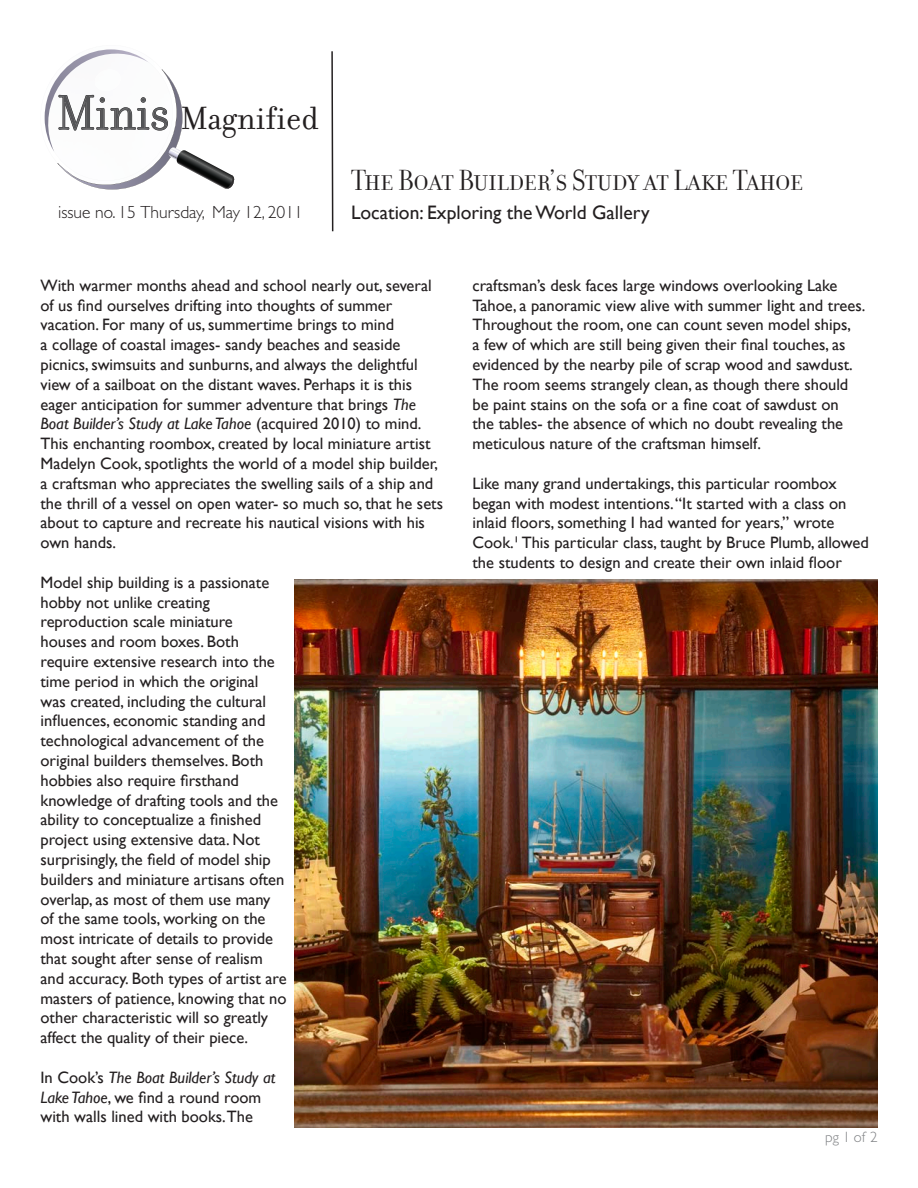
<style>
.page{position:relative;width:918px;height:1188px;background:#fff}
.page>*{position:absolute;margin:0;border:0;box-sizing:border-box;transform-origin:0 0}
.t1{font:34.65px "Filosofia Regular Lining";color:#231f20}
.t2{font:31.5px "Filosofia Grand S Caps";color:#231f20}
.t3{font:19.5px "Gill Sans";color:#231f20}
.t4{font:300 17.7px "Gill Sans MT Std";color:#231f20}
.t5{font:16.5px/19.8px "Gill Sans";color:#231f20}
.t6{font:300 15px "Gill Sans MT Std";color:#808285}
.s1{font-size:52.65px}
.s2{font-style:italic}
</style>
<div class="page">
<svg style="left:44px;top:49px;width:191px;height:141px"></svg>
<img style="left:93px;top:69px;width:29px;height:22px">
<svg style="left:331px;top:51px;width:3px;height:181px"></svg>
<img style="left:294px;top:579px;width:584px;height:548px">
<p class="t1" style="left:56px;top:99px;width:264px"><span class="s1">Minis</span> Magnified</p>
<p class="t4" style="left:58px;top:202px;width:246px">issue no. 15 Thursday, May 12, 2011</p>
<p class="t2" style="left:351px;top:163px;width:454px">The Boat Builder’s Study at Lake Tahoe</p>
<p class="t3" style="left:351px;top:201px;width:300px">Location: Exploring the World Gallery</p>
<p class="t5" style="left:40px;top:276px;width:404px">With warmer months ahead and school nearly out, several of us find ourselves drifting into thoughts of summer vacation. For many of us, summertime brings to mind<br>a collage of coastal images- sandy beaches and seaside picnics, swimsuits and sunburns, and always the delightful view of a sailboat on the distant waves. Perhaps it is this eager anticipation for summer adventure that brings <span class="s2">The Boat Builder’s Study at Lake Tahoe</span> (acquired 2010) to mind.<br>This enchanting roombox, created by local miniature artist Madelyn Cook, spotlights the world of a model ship builder, a craftsman who appreciates the swelling sails of a ship and the thrill of a vessel on open water- so much so, that he sets about to capture and recreate his nautical visions with his own hands.</p>
<p class="t5" style="left:40px;top:573px;width:248px">Model ship building is a passionate hobby not unlike creating reproduction scale miniature<br>houses and room boxes. Both require extensive research into the time period in which the original was created, including the cultural influences, economic standing and technological advancement of the original builders themselves. Both hobbies also require firsthand knowledge of drafting tools and the ability to conceptualize a finished project using extensive data. Not surprisingly, the field of model ship builders and miniature artisans often overlap, as most of them use many of the same tools, working on the most intricate of details to provide that sought after sense of realism and accuracy. Both types of artist are masters of patience, knowing that no other characteristic will so greatly affect the quality of their piece.</p>
<p class="t5" style="left:40px;top:1068px;width:236px">In Cook’s <span class="s2">The Boat Builder’s Study at<br>Lake Tahoe</span>, we find a round room with walls lined with books.The</p>
<p class="t5" style="left:473px;top:276px;width:394px">craftsman’s desk faces large windows overlooking Lake Tahoe, a panoramic view alive with summer light and trees.<br>Throughout the room, one can count seven model ships,<br>a few of which are still being given their final touches, as evidenced by the nearby pile of scrap wood and sawdust.<br>The room seems strangely clean, as though there should be paint stains on the sofa or a fine coat of sawdust on<br>the tables- the absence of which no doubt revealing the meticulous nature of the craftsman himself.</p>
<p class="t5" style="left:473px;top:474px;width:398px">Like many grand undertakings, this particular roombox began with modest intentions. “It started with a class on inlaid floors, something I had wanted for years,” wrote Cook.¹ This particular class, taught by Bruce Plumb, allowed the students to design and create their own inlaid floor</p>
<p class="t6" style="left:825px;top:1128px;width:54px">pg 1 of 2</p>
</div>
